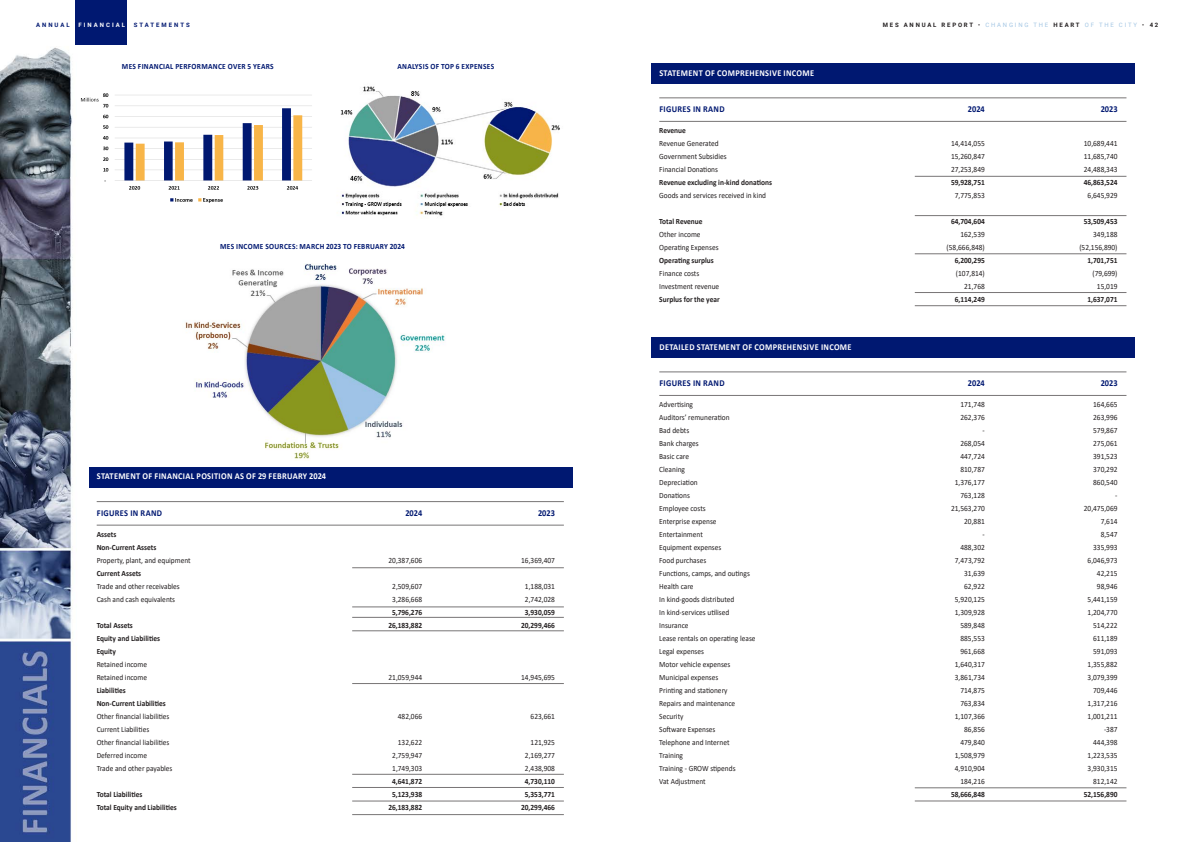
<style>
.page{position:relative;width:1191px;height:842px;background:#fff}
.page>*{position:absolute;margin:0;border:0;box-sizing:border-box;transform-origin:0 0}
.t1{font:700 9px "Calibri";letter-spacing:.04em;color:#fff;scale:.92 1}
.t2{font:700 9px "Calibri";letter-spacing:.04em;color:#001871;scale:.92 1}
.t3{font:8px/13px "Calibri";color:#231f20;scale:.93 1}
.t4{font:700 8px/13px "Calibri";color:#231f20;scale:.93 1}
.t5{font:700 8px "Calibri";letter-spacing:.04em;color:#001871;scale:.93 1}
.t6{font:700 6px "Roboto";letter-spacing:.3em;color:#231f20}
.t7{font:700 6px "Roboto";letter-spacing:.335em;color:#001871}
.t8{font:700 6px "Roboto";letter-spacing:.335em;color:#fff}
.s1{font-weight:400}
.s2{font-weight:400;color:#a3c6e4}
</style>
<div class="page">
<img style="left:0;top:44px;width:1127px;height:798px">
<img style="left:79px;top:89px;width:235px;height:117px">
<img style="left:183px;top:264px;width:267px;height:197px">
<img style="left:331px;top:81px;width:239px;height:138px">
<div style="left:89px;top:467px;width:483px;height:21px;background:#001871"></div>
<hr style="left:97px;top:525px;width:467px;height:1px;background:#231f20">
<hr style="left:352px;top:567px;width:212px;height:1px;background:#231f20">
<hr style="left:352px;top:607px;width:212px;height:1px;background:#231f20">
<hr style="left:352px;top:617px;width:212px;height:1px;background:#231f20">
<hr style="left:352px;top:630px;width:212px;height:1px;background:#231f20">
<hr style="left:352px;top:683px;width:212px;height:1px;background:#231f20">
<hr style="left:352px;top:774px;width:212px;height:1px;background:#231f20">
<hr style="left:352px;top:787px;width:212px;height:1px;background:#231f20">
<hr style="left:352px;top:801px;width:212px;height:1px;background:#231f20">
<hr style="left:352px;top:814px;width:212px;height:1px;background:#231f20">
<hr style="left:97px;top:501px;width:467px;height:1px;background:#231f20">
<div style="left:651px;top:63px;width:484px;height:21px;background:#001871"></div>
<hr style="left:659px;top:121px;width:467px;height:1px;background:#231f20">
<hr style="left:914px;top:176px;width:212px;height:1px;background:#231f20">
<hr style="left:914px;top:215px;width:212px;height:1px;background:#231f20">
<hr style="left:914px;top:254px;width:212px;height:1px;background:#231f20">
<hr style="left:914px;top:292px;width:212px;height:1px;background:#231f20">
<hr style="left:914px;top:305px;width:212px;height:1px;background:#231f20">
<hr style="left:659px;top:98px;width:467px;height:1px;background:#231f20">
<div style="left:651px;top:337px;width:484px;height:21px;background:#001871"></div>
<hr style="left:659px;top:395px;width:467px;height:1px;background:#231f20">
<hr style="left:914px;top:787px;width:212px;height:1px;background:#231f20">
<hr style="left:914px;top:801px;width:212px;height:1px;background:#231f20">
<hr style="left:659px;top:372px;width:467px;height:1px;background:#231f20">
<div style="left:75px;top:0;width:52px;height:44px;background:#001871"></div>
<p class="t7" style="left:36px;top:21px;width:35px">ANNUAL</p>
<p class="t8" style="left:78px;top:21px;width:48px">FINANCIAL</p>
<p class="t7" style="left:134px;top:21px;width:58px">STATEMENTS</p>
<p class="t5" style="left:122px;top:61px;width:165px">MES FINANCIAL PERFORMANCE OVER 5 YEARS</p>
<p class="t5" style="left:397px;top:61px;width:105px">ANALYSIS OF TOP 6 EXPENSES</p>
<p class="t5" style="left:220px;top:241px;width:200px">MES INCOME SOURCES: MARCH 2023 TO FEBRUARY 2024</p>
<p class="t1" style="left:97px;top:470px;width:251px">STATEMENT OF FINANCIAL POSITION AS OF 29 FEBRUARY 2024</p>
<p class="t2" style="left:97px;top:506px;width:72px">FIGURES IN RAND</p>
<p class="t2" style="left:405px;top:506px;width:20px">2024</p>
<p class="t2" style="left:538px;top:506px;width:20px">2023</p>
<p class="t4" style="left:97px;top:527px;width:66px">Assets<br>Non-Current Assets</p>
<p class="t3" style="left:97px;top:553px;width:103px">Property, plant, and equipment</p>
<p class="t4" style="left:97px;top:566px;width:49px">Current Assets</p>
<p class="t3" style="left:97px;top:579px;width:91px">Trade and other receivables<br>Cash and cash equivalents</p>
<p class="t4" style="left:97px;top:618px;width:70px">Total Assets<br>Equity and Liabilities<br>Equity</p>
<p class="t3" style="left:97px;top:657px;width:56px">Retained income<br>Retained income</p>
<p class="t4" style="left:97px;top:683px;width:76px">Liabilities<br>Non-Current Liabilities</p>
<p class="t3" style="left:97px;top:709px;width:83px">Other financial liabilities<br>Current Liabilities<br>Other financial liabilities<br>Deferred income<br>Trade and other payables</p>
<p class="t4" style="left:97px;top:787px;width:88px">Total Liabilities<br>Total Equity and Liabilities</p>
<p class="t3" style="left:388px;top:553px;width:38px">20,387,606</p>
<p class="t3" style="left:392px;top:579px;width:34px">2,509,607<br>3,286,668</p>
<p class="t4" style="left:388px;top:605px;width:38px;text-align:center">5,796,276<br>26,183,882</p>
<p class="t3" style="left:388px;top:670px;width:38px">21,059,944</p>
<p class="t3" style="left:398px;top:709px;width:28px">482,066</p>
<p class="t3" style="left:392px;top:735px;width:34px;text-align:justify;text-indent:6px">132,622<br>2,759,947<br>1,749,303</p>
<p class="t4" style="left:388px;top:774px;width:38px;text-align:center">4,641,872<br>5,123,938<br>26,183,882</p>
<p class="t3" style="left:521px;top:553px;width:38px">16,369,407</p>
<p class="t3" style="left:525px;top:579px;width:34px">1,188,031<br>2,742,028</p>
<p class="t4" style="left:521px;top:605px;width:38px;text-align:center">3,930,059<br>20,299,466</p>
<p class="t3" style="left:521px;top:670px;width:38px">14,945,695</p>
<p class="t3" style="left:530px;top:709px;width:28px">623,661</p>
<p class="t3" style="left:525px;top:735px;width:34px;text-align:justify;text-indent:6px">121,925<br>2,169,277<br>2,438,908</p>
<p class="t4" style="left:521px;top:774px;width:38px;text-align:center">4,730,110<br>5,353,771<br>20,299,466</p>
<p class="t6" style="left:882px;top:21px;width:277px">MES ANNUAL REPORT <span class="s1">•</span> <span class="s2">CHANGING THE</span> HEART <span class="s2">OF THE CITY</span> <span class="s1">•</span> 42</p>
<p class="t1" style="left:659px;top:66px;width:170px">STATEMENT OF COMPREHENSIVE INCOME</p>
<p class="t2" style="left:659px;top:102px;width:72px">FIGURES IN RAND</p>
<p class="t2" style="left:968px;top:102px;width:20px">2024</p>
<p class="t2" style="left:1100px;top:102px;width:20px">2023</p>
<p class="t3" style="left:951px;top:136px;width:38px;text-align:justify">14,414,055<br>15,260,847<br>27,253,849</p>
<p class="t4" style="left:951px;top:176px;width:38px">59,928,751</p>
<p class="t3" style="left:955px;top:188px;width:34px">7,775,853</p>
<p class="t4" style="left:951px;top:215px;width:38px">64,704,604</p>
<p class="t3" style="left:946px;top:227px;width:43px;text-align:right">162,539 (58,666,848)</p>
<p class="t4" style="left:954px;top:254px;width:34px">6,200,295</p>
<p class="t3" style="left:956px;top:266px;width:33px;text-align:right">(107,814)<br>21,768</p>
<p class="t4" style="left:954px;top:293px;width:34px">6,114,249</p>
<p class="t4" style="left:659px;top:124px;width:30px">Revenue</p>
<p class="t3" style="left:659px;top:136px;width:74px">Revenue Generated<br>Government Subsidies<br>Financial Donations</p>
<p class="t4" style="left:659px;top:176px;width:123px">Revenue excluding in-kind donations</p>
<p class="t3" style="left:659px;top:188px;width:116px">Goods and services received in kind</p>
<p class="t4" style="left:659px;top:215px;width:48px">Total Revenue</p>
<p class="t3" style="left:659px;top:227px;width:65px">Other income<br>Operating Expenses</p>
<p class="t4" style="left:659px;top:254px;width:60px">Operating surplus</p>
<p class="t3" style="left:659px;top:266px;width:66px">Finance costs<br>Investment revenue</p>
<p class="t4" style="left:659px;top:293px;width:66px">Surplus for the year</p>
<p class="t3" style="left:1083px;top:136px;width:38px;text-align:justify">10,689,441<br>11,685,740<br>24,488,343</p>
<p class="t4" style="left:1083px;top:176px;width:38px">46,863,524</p>
<p class="t3" style="left:1087px;top:188px;width:34px">6,645,929</p>
<p class="t4" style="left:1083px;top:215px;width:38px">53,509,453</p>
<p class="t3" style="left:1079px;top:227px;width:43px;text-align:right">349,188 (52,156,890)</p>
<p class="t4" style="left:1087px;top:254px;width:34px">1,701,751</p>
<p class="t3" style="left:1092px;top:266px;width:28px;text-align:center">(79,699)<br>15,019</p>
<p class="t4" style="left:1087px;top:293px;width:34px">1,637,071</p>
<p class="t1" style="left:659px;top:340px;width:210px">DETAILED STATEMENT OF COMPREHENSIVE INCOME</p>
<p class="t2" style="left:659px;top:376px;width:72px">FIGURES IN RAND</p>
<p class="t2" style="left:968px;top:376px;width:20px">2024</p>
<p class="t2" style="left:1100px;top:376px;width:20px">2023</p>
<p class="t3" style="left:951px;top:397px;width:38px;text-align:right">171,748<br>262,376<br>-<br>268,054<br>447,724<br>810,787<br>1,376,177<br>763,128<br>21,563,270<br>20,881<br>-<br>488,302<br>7,473,792<br>31,639<br>62,922<br>5,920,125<br>1,309,928<br>589,848<br>885,553<br>961,668<br>1,640,317<br>3,861,734<br>714,875<br>763,834<br>1,107,366<br>86,856<br>479,840<br>1,508,979<br>4,910,904<br>184,216</p>
<p class="t4" style="left:951px;top:788px;width:38px">58,666,848</p>
<p class="t3" style="left:659px;top:397px;width:105px">Advertising<br>Auditors’ remuneration<br>Bad debts<br>Bank charges<br>Basic care<br>Cleaning<br>Depreciation<br>Donations<br>Employee costs<br>Enterprise expense<br>Entertainment<br>Equipment expenses<br>Food purchases<br>Functions, camps, and outings<br>Health care<br>In kind-goods distributed<br>In kind-services utilised<br>Insurance<br>Lease rentals on operating lease<br>Legal expenses<br>Motor vehicle expenses<br>Municipal expenses<br>Printing and stationery<br>Repairs and maintenance<br>Security<br>Software Expenses<br>Telephone and Internet<br>Training<br>Training - GROW stipends<br>Vat Adjustment</p>
<p class="t3" style="left:1083px;top:397px;width:38px;text-align:right">164,665<br>263,996<br>579,867<br>275,061<br>391,523<br>370,292<br>860,540<br>-<br>20,475,069<br>7,614<br>8,547<br>335,993<br>6,046,973<br>42,215<br>98,946<br>5,441,159<br>1,204,770<br>514,222<br>611,189<br>591,093<br>1,355,882<br>3,079,399<br>709,446<br>1,317,216<br>1,001,211 -387<br>444,398<br>1,223,535<br>3,930,315<br>812,142</p>
<p class="t4" style="left:1083px;top:788px;width:38px">52,156,890</p>
</div>
